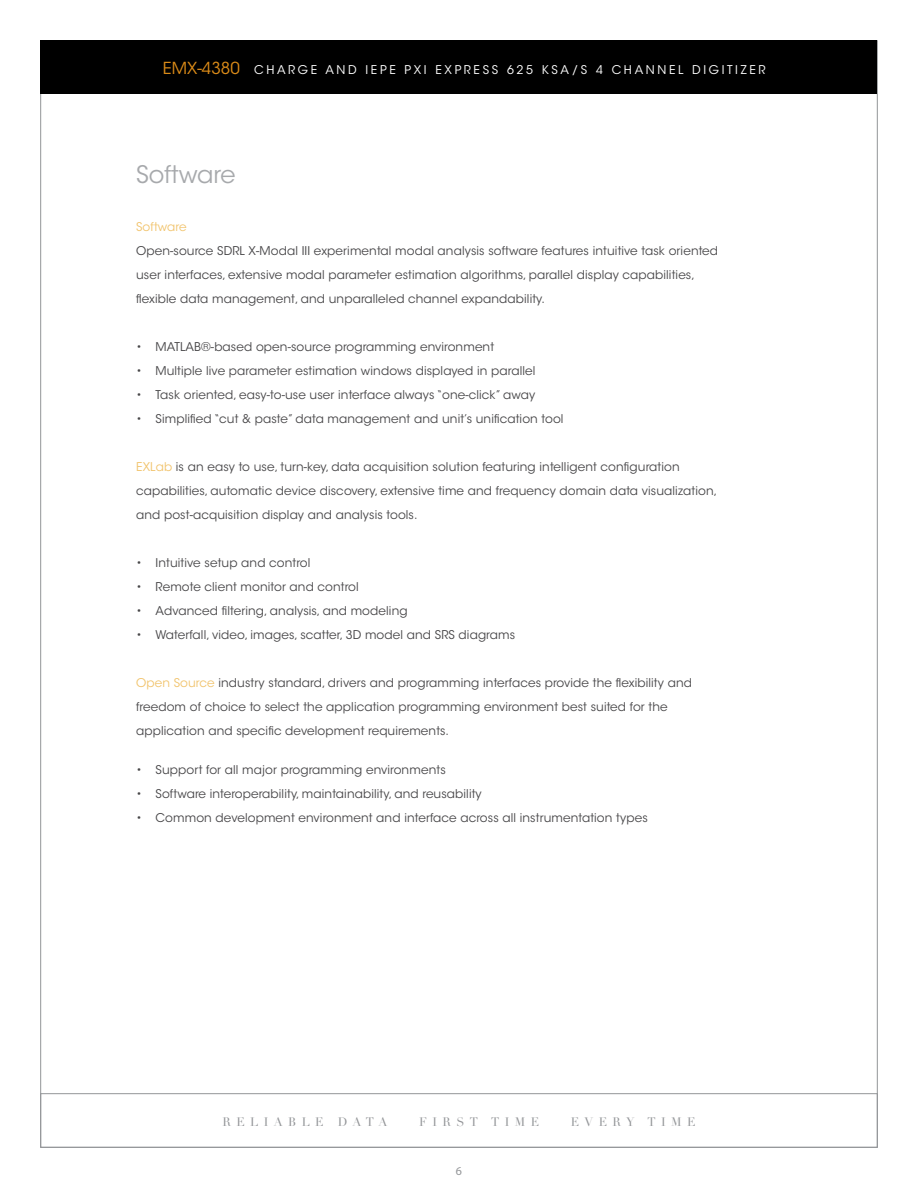
<style>
.page{position:relative;width:918px;height:1188px;background:#fff}
.page>*{position:absolute;margin:0;border:0;box-sizing:border-box;transform-origin:0 0}
.t1{font:24px "ITC Avant Garde Std";color:#a7a9ac}
.t2{font:12px/24px "ITC Avant Garde Std";letter-spacing:.01em;color:#464547}
.t3{font:12px "ITC Avant Garde Std";letter-spacing:.22em;color:#fff}
.t4{font:12px "Didot";letter-spacing:.45em;color:#939598}
.t5{font:12px "ITC Avant Garde Std";letter-spacing:.01em;color:#f1c36c}
.t6{font:12px "Myriad Pro";color:#939598}
.s1{font-size:16.5px;color:#db8b18}
.s2{color:#f1c36c}
</style>
<div class="page">
<div style="left:40px;top:40px;width:838px;height:54px;background:#000"></div>
<div style="left:40px;top:1093px;width:838px;height:54px;border:1px solid #939598"></div>
<p class="t3" style="left:163px;top:62px;width:604px"><span class="s1">EMX-4380</span> CHARGE AND IEPE PXI EXPRESS 625 KSA/S 4 CHANNEL DIGITIZER</p>
<h1 class="t1" style="left:136px;top:160px;width:101px">Software</h1>
<p class="t5" style="left:136px;top:219px;width:52px">Software</p>
<p class="t2" style="left:136px;top:239px;width:584px">Open-source SDRL X-Modal III experimental modal analysis software features intuitive task oriented user interfaces, extensive modal parameter estimation algorithms, parallel display capabilities, flexible data management, and unparalleled channel expandability.</p>
<p class="t2" style="left:136px;top:335px;width:360px">• MATLAB®-based open-source programming environment</p>
<p class="t2" style="left:136px;top:359px;width:401px">• Multiple live parameter estimation windows displayed in parallel</p>
<p class="t2" style="left:136px;top:383px;width:401px">• Task oriented, easy-to-use user interface always “one-click” away</p>
<p class="t2" style="left:136px;top:407px;width:429px">• Simplified “cut &amp; paste” data management and unit’s unification tool</p>
<p class="t2" style="left:136px;top:455px;width:583px"><span class="s2">EXLab</span> is an easy to use, turn-key, data acquisition solution featuring intelligent configuration capabilities, automatic device discovery, extensive time and frequency domain data visualization, and post-acquisition display and analysis tools.</p>
<p class="t2" style="left:136px;top:551px;width:176px">• Intuitive setup and control</p>
<p class="t2" style="left:136px;top:575px;width:224px">• Remote client monitor and control</p>
<p class="t2" style="left:136px;top:599px;width:273px">• Advanced filtering, analysis, and modeling</p>
<p class="t2" style="left:136px;top:623px;width:381px">• Waterfall, video, images, scatter, 3D model and SRS diagrams</p>
<p class="t2" style="left:136px;top:671px;width:557px"><span class="s2">Open Source</span> industry standard, drivers and programming interfaces provide the flexibility and freedom of choice to select the application programming environment best suited for the application and specific development requirements.</p>
<p class="t2" style="left:136px;top:758px;width:311px">• Support for all major programming environments</p>
<p class="t2" style="left:136px;top:782px;width:347px">• Software interoperability, maintainability, and reusability</p>
<p class="t2" style="left:136px;top:806px;width:513px">• Common development environment and interface across all instrumentation types</p>
<p class="t4" style="left:222px;top:1114px;width:166px">RELIABLE DATA</p>
<p class="t4" style="left:419px;top:1114px;width:122px">FIRST TIME</p>
<p class="t4" style="left:571px;top:1114px;width:126px">EVERY TIME</p>
<p class="t6" style="left:456px;top:1163px;width:8px">6</p>
</div>
